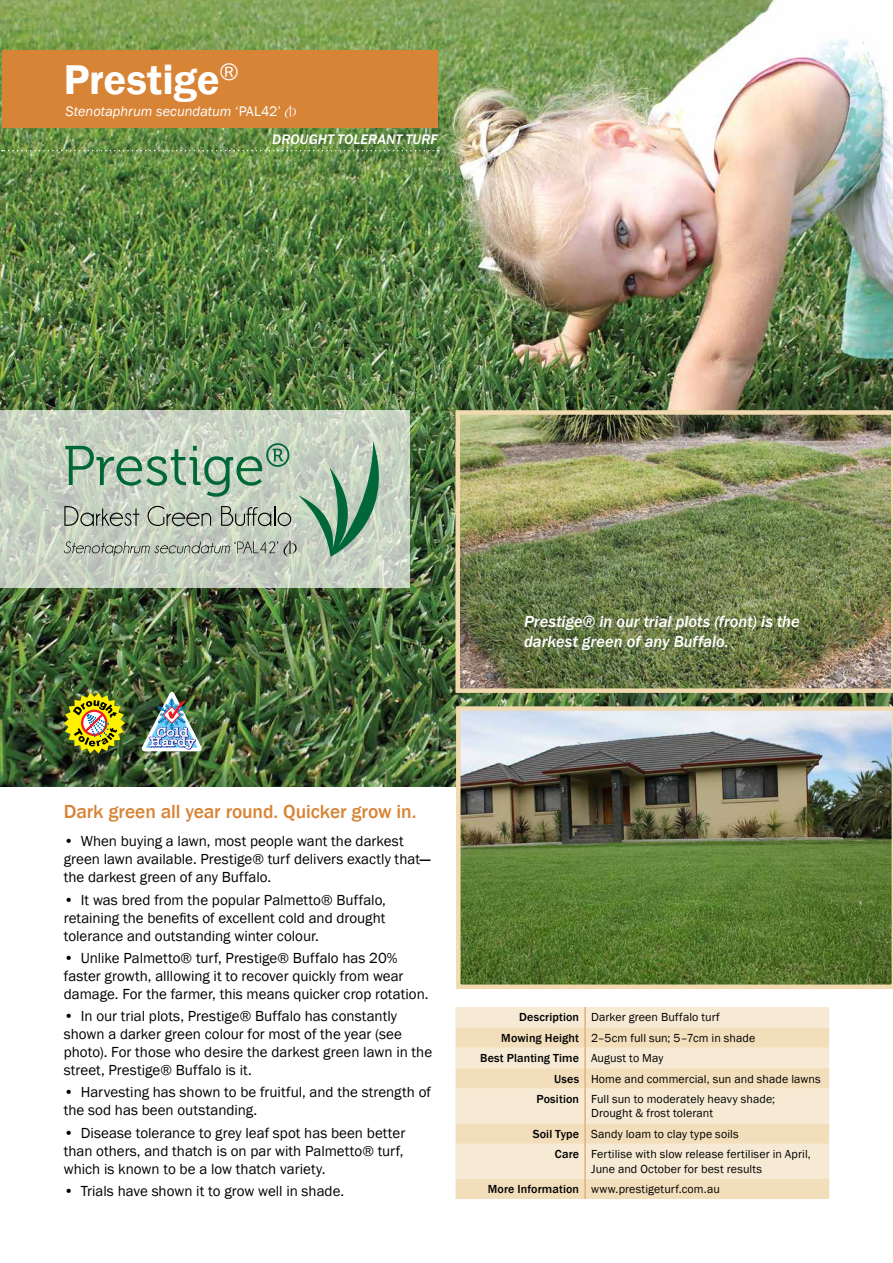
<style>
.page{position:relative;width:893px;height:1263px;background:#fff}
.page>*{position:absolute;margin:0;border:0;box-sizing:border-box;transform-origin:0 0}
.t1{font:600 42.75px "Franklin Gothic";letter-spacing:-.005em;color:#fff}
.t2{font:500 19.5px "Franklin Gothic";letter-spacing:-.005em;color:#d88436}
.t3{font:italic 500 16.5px/19.8px "Franklin Gothic";color:#fff}
.t4{font:15px/18px "Franklin Gothic";color:#000}
.t5{font:italic 14.25px "Franklin Gothic";color:#fff}
.t6{font:italic 500 14.25px "Franklin Gothic";letter-spacing:.01em;color:#fff}
.t7{font:12px/20.4px "Franklin Gothic";letter-spacing:.01em;color:#000}
.t8{font:500 12px "Franklin Gothic";letter-spacing:.01em;color:#000}
.s1{font-style:normal}
.s2{font-family:"PB Rsfont";font-style:normal}
.s3{font-weight:500}
.s4{font-weight:400}
</style>
<div class="page">
<img style="left:0;top:0;width:893px;height:787px">
<svg style="left:0;top:410px;width:410px;height:177px;fill:#c7d2c2"></svg>
<div style="left:2px;top:51px;width:436px;height:77px;background:#d88436"></div>
<svg style="left:2px;top:150px;width:437px;height:1px"></svg>
<div style="left:455px;top:1007px;width:374px;height:20px;background:#f7ead4"></div>
<svg style="left:455px;top:1027px;width:374px;height:172px;fill:#f7ead4"></svg>
<hr style="left:584px;top:1027px;width:2px;height:21px;background:#e6af7c">
<hr style="left:584px;top:1068px;width:2px;height:20px;background:#e6af7c">
<hr style="left:584px;top:1144px;width:2px;height:34px;background:#e6af7c">
<hr style="left:584px;top:1178px;width:2px;height:21px;background:#e6af7c">
<hr style="left:584px;top:1123px;width:2px;height:21px;background:#e6af7c">
<hr style="left:584px;top:1048px;width:2px;height:20px;background:#e6af7c">
<hr style="left:584px;top:1088px;width:2px;height:35px;background:#e6af7c">
<hr style="left:584px;top:1007px;width:2px;height:20px;background:#e6af7c">
<img style="left:455px;top:410px;width:438px;height:283px">
<img style="left:456px;top:706px;width:437px;height:283px">
<img style="left:64px;top:693px;width:61px;height:60px">
<img style="left:141px;top:691px;width:62px;height:60px">
<svg style="left:64px;top:441px;width:335px;height:116px"></svg>
<h1 class="t1" style="left:64px;top:53px;width:177px">Prestige<sup>®</sup></h1>
<p class="t5" style="left:66px;top:102px;width:233px">Stenotaphrum secundatum <span class="s1">‘PAL42’</span> <span class="s2">A</span></p>
<p class="t6" style="left:272px;top:131px;width:167px">DROUGHT TOLERANT TURF</p>
<p class="t3" style="left:524px;top:611px;width:277px">Prestige® in our trial plots (front) is the darkest green of any Buffalo.</p>
<h2 class="t2" style="left:64px;top:799px;width:354px">Dark green all year round. Quicker grow in.</h2>
<p class="t4" style="left:64px;top:833px;width:368px">• When buying a lawn, most people want the darkest green lawn available. Prestige® turf delivers exactly that<span class="s3">— </span>the darkest green of any Buffalo.</p>
<p class="t4" style="left:64px;top:891px;width:324px;text-align:justify">• It was bred from the popular Palmetto® Buffalo, retaining the benefits of excellent cold and drought tolerance and outstanding winter colour.</p>
<p class="t4" style="left:64px;top:949px;width:366px">• Unlike Palmetto® turf, Prestige® Buffalo has 20% faster growth, alllowing it to recover quickly from wear damage. For the farmer, this means quicker crop rotation.</p>
<p class="t4" style="left:64px;top:1007px;width:370px">• In our trial plots, Prestige® Buffalo has constantly shown a darker green colour for most of the year (see photo). For those who desire the darkest green lawn in the street, Prestige® Buffalo is it.</p>
<p class="t4" style="left:64px;top:1084px;width:369px">• Harvesting has shown to be fruitful, and the strength of the sod has been outstanding.</p>
<p class="t4" style="left:64px;top:1124px;width:343px;text-align:justify">• Disease tolerance to grey leaf spot has been better than others, and thatch is on par with Palmetto® turf, which is known to be a low thatch variety.</p>
<p class="t4" style="left:64px;top:1182px;width:282px">• Trials have shown it to grow well in shade.</p>
<p class="t7" style="left:519px;top:1007px;width:202px"><span class="s3">Description</span> Darker green Buffalo turf</p>
<p class="t7" style="left:501px;top:1028px;width:255px"><span class="s3">Mowing Height</span> 2–5cm full sun; 5–7cm in shade</p>
<p class="t8" style="left:480px;top:1051px;width:185px">Best Planting Time <span class="s4">August to May</span></p>
<p class="t7" style="left:554px;top:1068px;width:268px"><span class="s3">Uses</span> Home and commercial, sun and shade lawns</p>
<p class="t7" style="left:536px;top:1089px;width:240px"><span class="s3">Position</span> Full sun to moderately heavy shade;</p>
<p class="t7" style="left:591px;top:1103px;width:124px">Drought &amp; frost tolerant</p>
<p class="t7" style="left:533px;top:1124px;width:207px"><span class="s3">Soil Type</span> Sandy loam to clay type soils</p>
<p class="t7" style="left:555px;top:1144px;width:257px"><span class="s3">Care</span> Fertilise with slow release fertiliser in April,</p>
<p class="t7" style="left:488px;top:1158px;width:276px;text-indent:103px">June and October for best results<br><span class="s3">More Information</span> www.prestigeturf.com.au</p>
</div>
